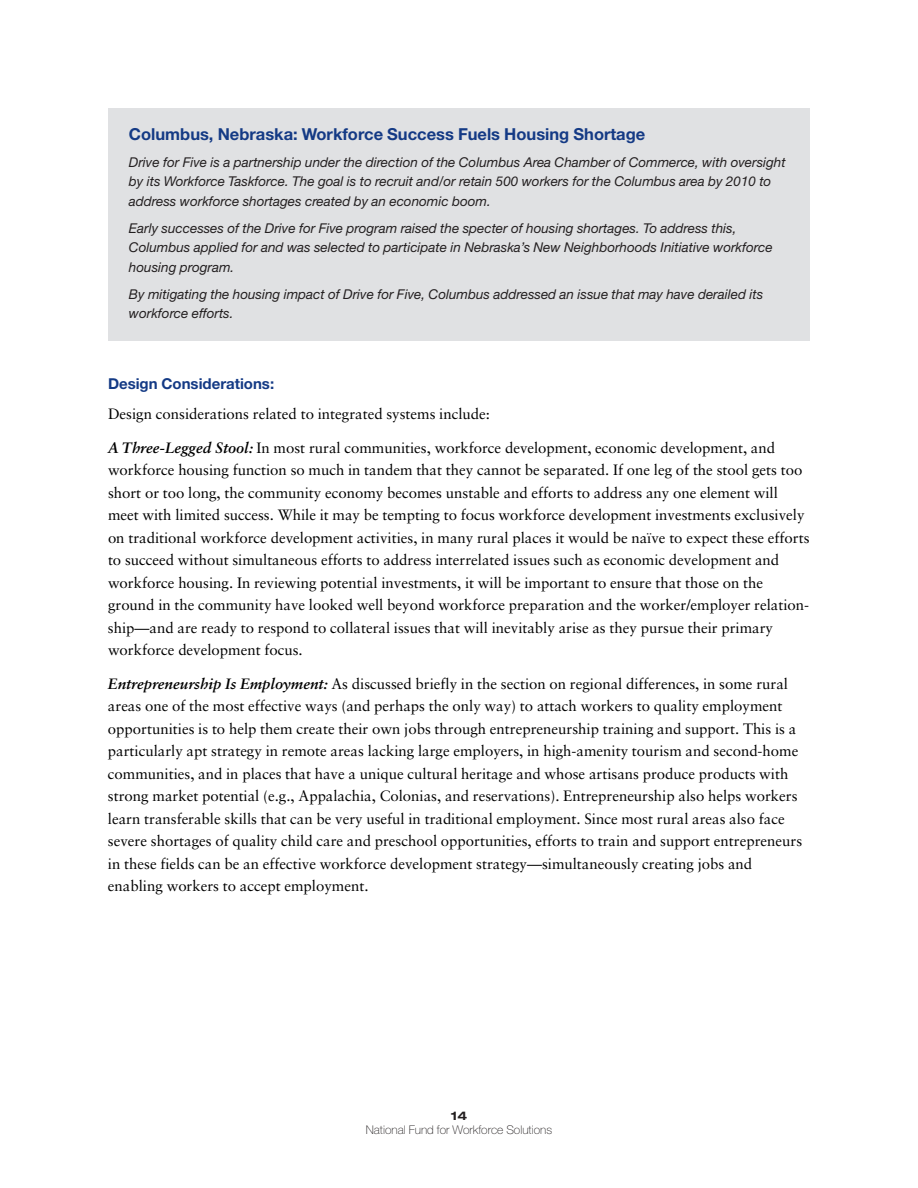
<style>
.page{position:relative;width:918px;height:1188px;background:#fff}
.page>*{position:absolute;margin:0;border:0;box-sizing:border-box;transform-origin:0 0}
.t1{font:700 16.5px "Helvetica Neue";color:#143a85}
.t2{font:15px/22.5px "Sabon";color:#000}
.t3{font:700 15px "Helvetica Neue";color:#143a85}
.t4{font:italic 13.5px/19.5px "Helvetica Neue";color:#231f20}
.t5{font:100 12px "Helvetica Neue";color:#231f20}
.t6{font:700 expanded 12px "Helvetica Neue";color:#231f20}
.s1{font-weight:700;font-style:italic}
</style>
<div class="page">
<div style="left:108px;top:108px;width:702px;height:232px;background:#e0e1e3"></div>
<p class="t1" style="left:129px;top:123px;width:518px">Columbus, Nebraska: Workforce Success Fuels Housing Shortage</p>
<p class="t4" style="left:129px;top:152px;width:658px">Drive for Five is a partnership under the direction of the Columbus Area Chamber of Commerce, with oversight by its Workforce Taskforce. The goal is to recruit and/or retain 500 workers for the Columbus area by 2010 to address workforce shortages created by an economic boom.</p>
<p class="t4" style="left:129px;top:218px;width:645px">Early successes of the Drive for Five program raised the specter of housing shortages. To address this,<br>Columbus applied for and was selected to participate in Nebraska’s New Neighborhoods Initiative workforce housing program.</p>
<p class="t4" style="left:129px;top:284px;width:636px">By mitigating the housing impact of Drive for Five, Columbus addressed an issue that may have derailed its workforce efforts.</p>
<p class="t3" style="left:108px;top:374px;width:168px">Design Considerations:</p>
<p class="t2" style="left:108px;top:404px;width:384px">Design considerations related to integrated systems include:</p>
<p class="t2" style="left:108px;top:437px;width:703px"><span class="s1">A Three-Legged Stool:</span> In most rural communities, workforce development, economic development, and workforce housing function so much in tandem that they cannot be separated. If one leg of the stool gets too short or too long, the community economy becomes unstable and efforts to address any one element will meet with limited success. While it may be tempting to focus workforce development investments exclusively on traditional workforce development activities, in many rural places it would be naïve to expect these efforts to succeed without simultaneous efforts to address interrelated issues such as economic development and workforce housing. In reviewing potential investments, it will be important to ensure that those on the ground in the community have looked well beyond workforce preparation and the worker/employer relation&shy;ship—and are ready to respond to collateral issues that will inevitably arise as they pursue their primary workforce development focus.</p>
<p class="t2" style="left:108px;top:674px;width:696px"><span class="s1">Entrepreneurship Is Employment:</span> As discussed briefly in the section on regional differences, in some rural areas one of the most effective ways (and perhaps the only way) to attach workers to quality employment opportunities is to help them create their own jobs through entrepreneurship training and support. This is a particularly apt strategy in remote areas lacking large employers, in high-amenity tourism and second-home communities, and in places that have a unique cultural heritage and whose artisans produce products with strong market potential (e.g., Appalachia, Colonias, and reservations). Entrepreneurship also helps workers learn transferable skills that can be very useful in traditional employment. Since most rural areas also face severe shortages of quality child care and preschool opportunities, efforts to train and support entrepreneurs in these fields can be an effective workforce development strategy—simultaneously creating jobs and enabling workers to accept employment.</p>
<p class="t6" style="left:451px;top:1112px;width:18px">14</p>
<p class="t5" style="left:366px;top:1126px;width:188px">National Fund for Workforce Solutions</p>
</div>
